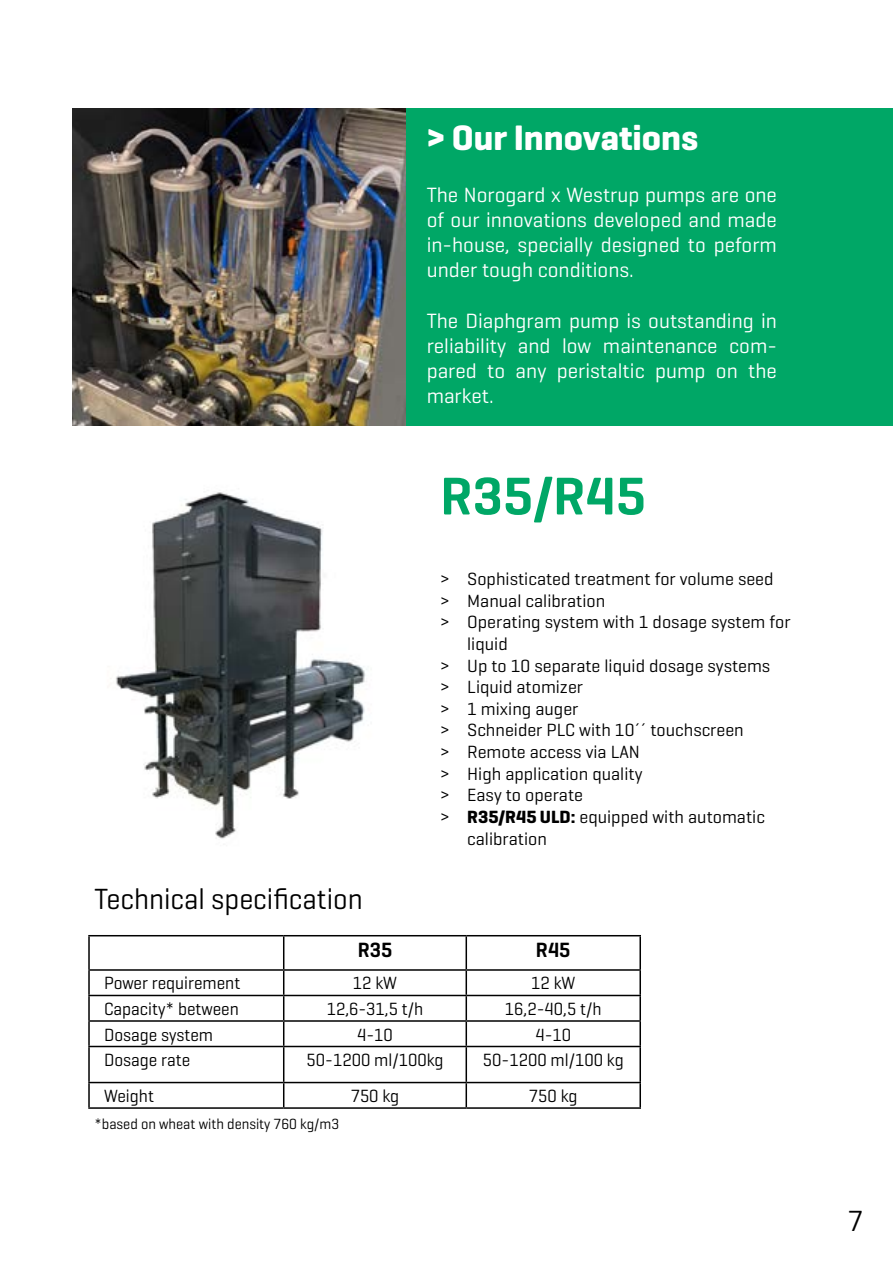
<style>
.page{position:relative;width:893px;height:1263px;background:#fff}
.page>*{position:absolute;margin:0;border:0;box-sizing:border-box;transform-origin:0 0}
.t1{font:600 54px "Geogrotesque";color:#00a766}
.t2{font:700 36px "Geogrotesque";color:#fff}
.t3{font:29.7px "Geogrotesque";color:#000;scale:.96 1}
.t4{font:21px/25.2px "Geogrotesque";color:#fff;text-align:justify}
.t5{font:600 21px "Geogrotesque";color:#000;scale:.96 1}
.t6{font:18px "Geogrotesque";color:#000}
.t7{font:18px "Geogrotesque";color:#000;scale:.96 1}
.t8{font:15px "Geogrotesque";color:#000;scale:.96 1}
.s1{font-weight:700}
</style>
<div class="page">
<img style="left:110px;top:492px;width:257px;height:347px">
<hr style="left:88px;top:935px;width:196px;height:1px;background:#000">
<hr style="left:88px;top:936px;width:2px;height:33px;background:#000">
<hr style="left:284px;top:935px;width:182px;height:1px;background:#000">
<hr style="left:283px;top:936px;width:1px;height:33px;background:#000">
<hr style="left:466px;top:935px;width:175px;height:1px;background:#000">
<hr style="left:466px;top:936px;width:1px;height:33px;background:#000">
<hr style="left:639px;top:936px;width:2px;height:33px;background:#000">
<hr style="left:88px;top:969px;width:196px;height:2px;background:#000">
<hr style="left:88px;top:971px;width:2px;height:24px;background:#000">
<hr style="left:284px;top:969px;width:182px;height:2px;background:#000">
<hr style="left:466px;top:969px;width:175px;height:2px;background:#000">
<hr style="left:639px;top:971px;width:2px;height:24px;background:#000">
<hr style="left:88px;top:995px;width:196px;height:1px;background:#000">
<hr style="left:88px;top:996px;width:2px;height:24px;background:#000">
<hr style="left:284px;top:995px;width:182px;height:1px;background:#000">
<hr style="left:466px;top:995px;width:175px;height:1px;background:#000">
<hr style="left:639px;top:996px;width:2px;height:24px;background:#000">
<hr style="left:88px;top:1020px;width:196px;height:2px;background:#000">
<hr style="left:88px;top:1022px;width:2px;height:24px;background:#000">
<hr style="left:284px;top:1020px;width:182px;height:2px;background:#000">
<svg style="left:283px;top:971px;width:1px;height:75px"></svg>
<hr style="left:466px;top:1020px;width:175px;height:2px;background:#000">
<svg style="left:466px;top:971px;width:1px;height:75px"></svg>
<hr style="left:639px;top:1022px;width:2px;height:24px;background:#000">
<hr style="left:88px;top:1046px;width:196px;height:1px;background:#000">
<hr style="left:88px;top:1047px;width:2px;height:35px;background:#000">
<hr style="left:284px;top:1046px;width:182px;height:1px;background:#000">
<hr style="left:283px;top:1047px;width:1px;height:35px;background:#000">
<hr style="left:466px;top:1046px;width:175px;height:1px;background:#000">
<hr style="left:466px;top:1047px;width:1px;height:35px;background:#000">
<hr style="left:639px;top:1047px;width:2px;height:35px;background:#000">
<hr style="left:88px;top:1082px;width:196px;height:1px;background:#000">
<hr style="left:88px;top:1083px;width:2px;height:24px;background:#000">
<hr style="left:284px;top:1082px;width:182px;height:1px;background:#000">
<svg style="left:283px;top:1083px;width:1px;height:24px"></svg>
<hr style="left:466px;top:1082px;width:175px;height:1px;background:#000">
<svg style="left:466px;top:1083px;width:1px;height:24px"></svg>
<hr style="left:639px;top:1083px;width:2px;height:24px;background:#000">
<hr style="left:88px;top:1107px;width:196px;height:2px;background:#000">
<hr style="left:284px;top:1107px;width:182px;height:2px;background:#000">
<hr style="left:466px;top:1107px;width:175px;height:2px;background:#000">
<div style="left:405px;top:108px;width:488px;height:317px;background:#00a766"></div>
<img style="left:72px;top:108px;width:333px;height:317px">
<h2 class="t2" style="left:427px;top:115px;width:273px">&gt; Our Innovations</h2>
<p class="t4" style="left:427px;top:181px;width:352px">The Norogard x Westrup pumps are one of our innovations developed and made in-house, specially designed to peform under tough conditions.</p>
<p class="t4" style="left:427px;top:307px;width:352px">The Diaphgram pump is outstanding in reliability and low maintenance com&shy;pared to any peristaltic pump on the market.</p>
<h1 class="t1" style="left:440px;top:462px;width:207px">R35/R45</h1>
<p class="t6" style="left:440px;top:568px;width:335px">&gt; Sophisticated treatment for volume seed</p>
<p class="t6" style="left:440px;top:589px;width:167px">&gt; Manual calibration</p>
<p class="t6" style="left:440px;top:611px;width:352px">&gt; Operating system with 1 dosage system for</p>
<p class="t6" style="left:467px;top:633px;width:42px">liquid</p>
<p class="t6" style="left:440px;top:654px;width:332px">&gt; Up to 10 separate liquid dosage systems</p>
<p class="t6" style="left:440px;top:676px;width:144px">&gt; Liquid atomizer</p>
<p class="t6" style="left:440px;top:697px;width:140px">&gt; 1 mixing auger</p>
<p class="t6" style="left:440px;top:719px;width:305px">&gt; Schneider PLC with 10´´ touchscreen</p>
<p class="t6" style="left:440px;top:741px;width:201px">&gt; Remote access via LAN</p>
<p class="t6" style="left:440px;top:762px;width:204px">&gt; High application quality</p>
<p class="t6" style="left:440px;top:784px;width:144px">&gt; Easy to operate</p>
<p class="t6" style="left:440px;top:805px;width:326px">&gt; <span class="s1">R35/R45 ULD:</span> equipped with automatic</p>
<p class="t6" style="left:467px;top:827px;width:81px">calibration</p>
<h3 class="t3" style="left:95px;top:881px;width:281px">Technical specification</h3>
<p class="t5" style="left:358px;top:937px;width:38px">R35</p>
<p class="t5" style="left:536px;top:937px;width:38px">R45</p>
<p class="t7" style="left:104px;top:972px;width:143px">Power requirement</p>
<p class="t7" style="left:353px;top:972px;width:48px">12 kW</p>
<p class="t7" style="left:531px;top:972px;width:48px">12 kW</p>
<p class="t7" style="left:104px;top:998px;width:142px">Capacity* between</p>
<p class="t7" style="left:327px;top:998px;width:102px">12,6-31,5 t/h</p>
<p class="t7" style="left:505px;top:998px;width:102px">16,2-40,5 t/h</p>
<p class="t7" style="left:104px;top:1023px;width:115px">Dosage system</p>
<p class="t7" style="left:357px;top:1023px;width:39px">4-10</p>
<p class="t7" style="left:535px;top:1023px;width:39px">4-10</p>
<p class="t7" style="left:104px;top:1049px;width:91px">Dosage rate</p>
<p class="t7" style="left:307px;top:1049px;width:144px">50-1200 ml/100kg</p>
<p class="t7" style="left:483px;top:1049px;width:148px">50-1200 ml/100 kg</p>
<p class="t7" style="left:104px;top:1085px;width:54px">Weight</p>
<p class="t7" style="left:351px;top:1085px;width:52px">750 kg</p>
<p class="t7" style="left:529px;top:1085px;width:52px">750 kg</p>
<p class="t8" style="left:95px;top:1114px;width:256px">*based on wheat with density 760 kg/m3</p>
<h3 class="t3" style="left:848px;top:1202px;width:18px">7</h3>
</div>
